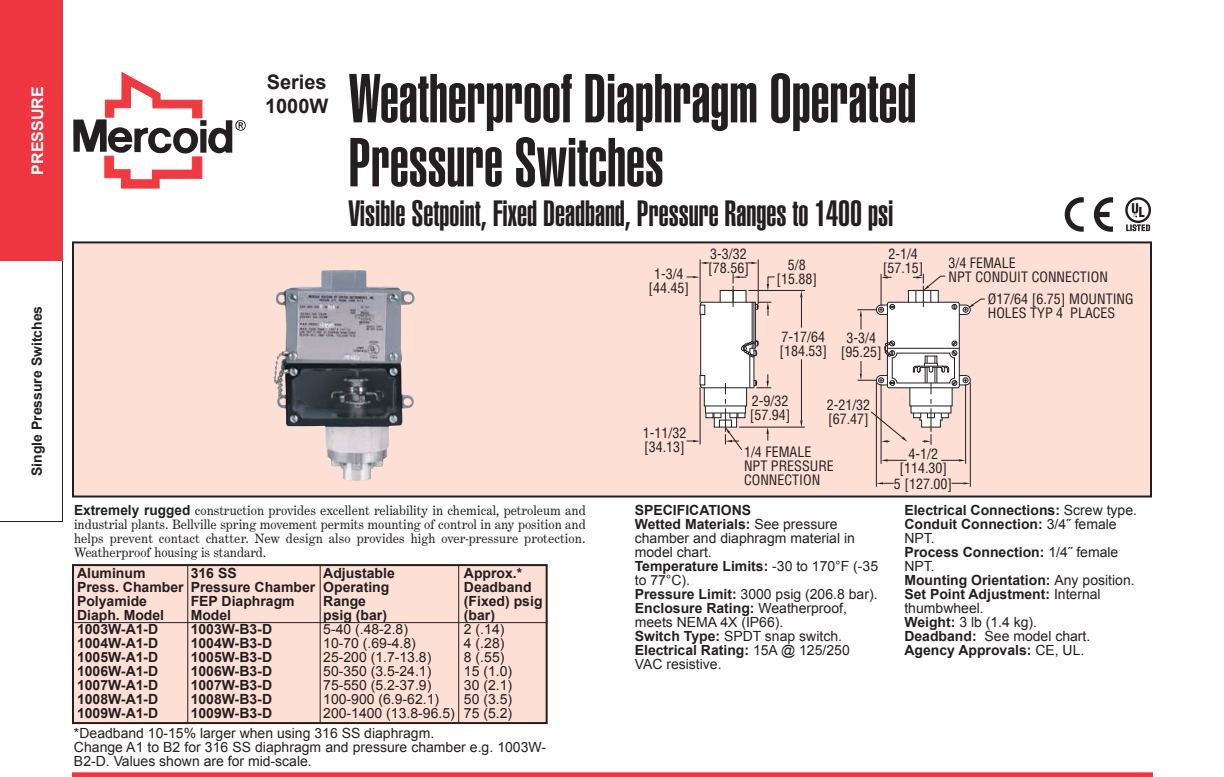
<style>
.page{position:relative;width:1224px;height:777px;background:#fff}
.page>*{position:absolute;margin:0;border:0;box-sizing:border-box;transform-origin:0 0}
.t1{font:900 extra-condensed 68px/64px "Helvetica";color:#231f20}
.t2{font:900 extra-condensed 36px "Helvetica";color:#231f20}
.t3{font:700 20px/24px "Arial";color:#231f20}
.t4{font:700 16px "Arial";color:#fff}
.t5{font:14px/14px "Arial";color:#231f20}
.t6{font:700 14px/14px "Arial";color:#231f20}
.t7{font:14px/14px "Century Expanded T";color:#231f20;text-align:justify}
.t8{font:condensed 14px/14px "Helvetica";color:#231f20}
.s1{font-family:"Arial";font-weight:700}
.s2{font-weight:700}
.s3{font-weight:400}
</style>
<div class="page">
<svg style="left:0;top:261px;width:63px;height:261px"></svg>
<div style="left:0;top:0;width:63px;height:261px;background:#ee3640"></div>
<div style="left:73px;top:565px;width:474px;height:158px;background:#fddfd6"></div>
<div style="left:72px;top:564px;width:476px;height:160px;border:2px solid #231f20"></div>
<hr style="left:74px;top:622px;width:474px;height:1px;background:#231f20">
<hr style="left:187px;top:564px;width:1px;height:159px;background:#231f20">
<hr style="left:320px;top:565px;width:1px;height:158px;background:#231f20">
<hr style="left:458px;top:565px;width:1px;height:158px;background:#231f20">
<div style="left:72px;top:772px;width:1081px;height:5px;background:#ee3640"></div>
<div style="left:73px;top:242px;width:1078px;height:254px;background:#fddfd6"></div>
<div style="left:72px;top:241px;width:1080px;height:256px;border:2px solid #231f20"></div>
<img style="left:273px;top:270px;width:142px;height:211px">
<hr style="left:970px;top:383px;width:1px;height:104px;background:#231f20">
<svg style="left:952px;top:482px;width:18px;height:2px"></svg>
<svg style="left:877px;top:482px;width:17px;height:2px"></svg>
<hr style="left:876px;top:383px;width:1px;height:104px;background:#231f20">
<hr style="left:881px;top:384px;width:1px;height:80px;background:#231f20">
<svg style="left:881px;top:459px;width:26px;height:2px"></svg>
<svg style="left:941px;top:459px;width:24px;height:2px"></svg>
<hr style="left:965px;top:384px;width:1px;height:80px;background:#231f20">
<hr style="left:700px;top:259px;width:1px;height:44px;background:#231f20">
<svg style="left:700px;top:262px;width:9px;height:2px"></svg>
<svg style="left:748px;top:262px;width:10px;height:2px"></svg>
<hr style="left:758px;top:259px;width:1px;height:45px;background:#231f20">
<svg style="left:800px;top:291px;width:3px;height:6px"></svg>
<svg style="left:800px;top:420px;width:3px;height:7px"></svg>
<hr style="left:748px;top:290px;width:57px;height:1px;background:#231f20">
<hr style="left:801px;top:297px;width:1px;height:31px;background:#231f20">
<hr style="left:801px;top:359px;width:1px;height:61px;background:#231f20">
<hr style="left:739px;top:427px;width:66px;height:1px;background:#231f20">
<svg style="left:687px;top:273px;width:89px;height:177px"></svg>
<svg style="left:858px;top:274px;width:127px;height:171px"></svg>
<svg style="left:73px;top:72px;width:173px;height:116px"></svg>
<svg style="left:1125px;top:197px;width:26px;height:34px"></svg>
<svg style="left:1094px;top:197px;width:19px;height:35px"></svg>
<svg style="left:1065px;top:197px;width:19px;height:35px"></svg>
<p class="t4" style="left:29px;top:175px;width:90px;rotate:-90deg">PRESSURE</p>
<p class="t6" style="left:30px;top:476px;width:172px;rotate:-90deg">Single Pressure Switches</p>
<h3 class="t3" style="left:265px;top:70px;width:65px">Series<br>1000W</h3>
<h1 class="t1" style="left:348px;top:70px;width:569px">Weatherproof Diaphragm Operated<br>Pressure Switches</h1>
<h2 class="t2" style="left:348px;top:201px;width:546px">Visible Setpoint, Fixed Deadband, Pressure Ranges to 1400 psi</h2>
<p class="t8" style="left:708px;top:247px;width:42px">3-3/32 [78.56]</p>
<p class="t8" style="left:648px;top:268px;width:42px;text-align:center">1-3/4 [44.45]</p>
<p class="t8" style="left:776px;top:258px;width:42px;text-align:center">5/8 [15.88]</p>
<p class="t8" style="left:883px;top:247px;width:42px;text-align:center">2-1/4 [57.15]</p>
<p class="t8" style="left:948px;top:256px;width:161px">3/4 FEMALE<br>NPT CONDUIT CONNECTION</p>
<p class="t8" style="left:988px;top:293px;width:147px">Ø17/64 [6.75] MOUNTING<br>HOLES TYP 4 PLACES</p>
<p class="t8" style="left:643px;top:426px;width:45px">1-11/32 [34.13]</p>
<p class="t8" style="left:779px;top:330px;width:49px">7-17/64 [184.53]</p>
<p class="t8" style="left:841px;top:331px;width:42px;text-align:center">3-3/4 [95.25]</p>
<p class="t8" style="left:750px;top:394px;width:42px">2-9/32 [57.94]</p>
<p class="t8" style="left:827px;top:398px;width:45px">2-21/32 [67.47]</p>
<p class="t8" style="left:744px;top:445px;width:91px">1/4 FEMALE<br>NPT PRESSURE<br>CONNECTION</p>
<p class="t8" style="left:899px;top:447px;width:49px;text-align:center">4-1/2 [114.30]</p>
<p class="t8" style="left:894px;top:477px;width:60px">5 [127.00]</p>
<p class="t7" style="left:74px;top:503px;width:513px"><span class="s1">Extremely rugged</span> construction provides excellent reliability in chemical, petroleum and industrial plants. Bellville spring movement permits mounting of control in any position and helps prevent contact chatter. New design also provides high over-pressure protection.<br>Weatherproof housing is standard.</p>
<p class="t6" style="left:77px;top:566px;width:108px">Aluminum<br>Press. Chamber<br>Polyamide<br>Diaph. Model<br>1003W-A1-D<br>1004W-A1-D<br>1005W-A1-D<br>1006W-A1-D<br>1007W-A1-D<br>1008W-A1-D<br>1009W-A1-D</p>
<p class="t6" style="left:323px;top:566px;width:73px">Adjustable<br>Operating<br>Range psig (bar)</p>
<p class="t6" style="left:191px;top:566px;width:126px">316 SS<br>Pressure Chamber<br>FEP Diaphragm<br>Model<br>1003W-B3-D<br>1004W-B3-D<br>1005W-B3-D<br>1006W-B3-D<br>1007W-B3-D<br>1008W-B3-D<br>1009W-B3-D</p>
<p class="t5" style="left:74px;top:726px;width:474px">*Deadband 10-15% larger when using 316 SS diaphragm.<br>Change A1 to B2 for 316 SS diaphragm and pressure chamber e.g. 1003W-<br>B2-D. Values shown are for mid-scale.</p>
<p class="t6" style="left:464px;top:566px;width:80px">Approx.*<br>Deadband (Fixed) psig (bar)</p>
<p class="t5" style="left:464px;top:622px;width:50px">2 (.14)<br>4 (.28)<br>8 (.55)<br>15 (1.0)<br>30 (2.1)<br>50 (3.5)<br>75 (5.2)</p>
<p class="t5" style="left:323px;top:622px;width:133px">5-40 (.48-2.8)<br>10-70 (.69-4.8)<br>25-200 (1.7-13.8)<br>50-350 (3.5-24.1)<br>75-550 (5.2-37.9)<br>100-900 (6.9-62.1)<br>200-1400 (13.8-96.5)</p>
<p class="t5" style="left:635px;top:503px;width:245px"><span class="s2">SPECIFICATIONS<br>Wetted Materials:</span> See pressure chamber and diaphragm material in model chart.<br><span class="s2">Temperature Limits:</span> -30 to 170°F (-35 to 77°C).<br><span class="s2">Pressure Limit:</span> 3000 psig (206.8 bar).<br><span class="s2">Enclosure Rating:</span> Weatherproof, meets NEMA 4X (IP66).<br><span class="s2">Switch Type:</span> SPDT snap switch.<br><span class="s2">Electrical Rating:</span> 15A @ 125/250<br>VAC resistive.</p>
<p class="t6" style="left:904px;top:503px;width:234px">Electrical Connections: <span class="s3">Screw type.<br></span>Conduit Connection: <span class="s3">3/4˝ female<br>NPT.<br></span>Process Connection: <span class="s3">1/4˝ female<br>NPT.<br></span>Mounting Orientation: <span class="s3">Any position.<br></span>Set Point Adjustment: <span class="s3">Internal thumbwheel.<br></span>Weight: <span class="s3">3 lb (1.4 kg).<br></span>Deadband: <span class="s3">See model chart.<br></span>Agency Approvals: <span class="s3">CE, UL.</span></p>
</div>
